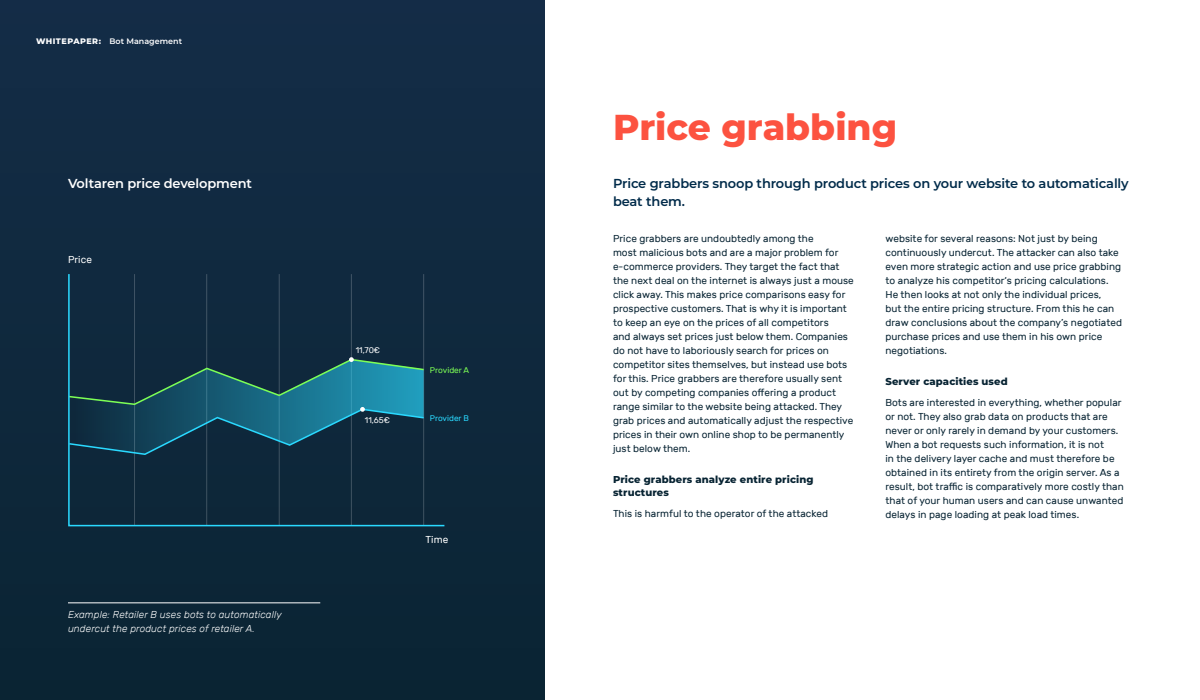
<style>
.page{position:relative;width:1200px;height:700px;background:#fff}
.page>*{position:absolute;margin:0;border:0;box-sizing:border-box;transform-origin:0 0}
.t1{font:800 36px "Montserrat";color:#fc5240}
.t2{font:600 13px/18px "Montserrat";letter-spacing:-.01em;color:#002b4a}
.t3{font:600 13px "Montserrat";letter-spacing:-.01em;color:#fff}
.t4{font:10px/14px "Rubik";letter-spacing:.005em;color:#082433}
.t5{font:italic 300 10px/14px "Rubik";letter-spacing:.01em;color:#fff}
.t6{font:800 10px/13px "Montserrat";letter-spacing:.01em;color:#082433}
.t7{font:10px "Rubik";letter-spacing:.005em;color:#fff}
.t8{font:8.3px "Rubik";color:#fff}
.t9{font:8.3px "Rubik";color:#7dff55}
.t10{font:8.2px "Rubik";color:#2ad9ff}
.t11{font:600 8px "Montserrat";color:#fff}
.s1{font-weight:800}
</style>
<div class="page">
<div style="left:0;top:0;width:545px;height:700px;background:#10293f"></div>
<hr style="left:68px;top:603px;width:252px;height:1px;background:#fff">
<svg style="left:68px;top:274px;width:377px;height:253px"></svg>
<p class="t11" style="left:36px;top:35px;width:148px"><span class="s1">WHITEPAPER:</span> Bot Management</p>
<h2 class="t3" style="left:68px;top:174px;width:186px">Voltaren price development</h2>
<p class="t7" style="left:68px;top:254px;width:25px">Price</p>
<p class="t5" style="left:68px;top:608px;width:215px">Example: Retailer B uses bots to automatically undercut the product prices of retailer A.</p>
<p class="t8" style="left:356px;top:346px;width:26px">11,70€</p>
<p class="t8" style="left:365px;top:416px;width:27px">11,65€</p>
<p class="t9" style="left:430px;top:365px;width:41px">Provider A</p>
<p class="t10" style="left:430px;top:414px;width:41px">Provider B</p>
<p class="t7" style="left:426px;top:534px;width:24px">Time</p>
<h1 class="t1" style="left:613px;top:101px;width:286px">Price grabbing</h1>
<h2 class="t2" style="left:613px;top:174px;width:517px">Price grabbers snoop through product prices on your website to automatically beat them.</h2>
<p class="t4" style="left:613px;top:232px;width:242px">Price grabbers are undoubtedly among the<br>most malicious bots and are a major problem for e-commerce providers. They target the fact that the next deal on the internet is always just a mouse click away. This makes price comparisons easy for prospective customers. That is why it is important to keep an eye on the prices of all competitors<br>and always set prices just below them. Companies do not have to laboriously search for prices on competitor sites themselves, but instead use bots for this. Price grabbers are therefore usually sent out by competing companies offering a product range similar to the website being attacked. They grab prices and automatically adjust the respective prices in their own online shop to be permanently just below them.</p>
<p class="t6" style="left:613px;top:473px;width:202px">Price grabbers analyze entire pricing structures</p>
<p class="t4" style="left:613px;top:507px;width:217px">This is harmful to the operator of the attacked</p>
<p class="t4" style="left:886px;top:232px;width:238px">website for several reasons: Not just by being continuously undercut. The attacker can also take even more strategic action and use price grabbing to analyze his competitor‘s pricing calculations.<br>He then looks at not only the individual prices,<br>but the entire pricing structure. From this he can draw conclusions about the company’s negotiated purchase prices and use them in his own price negotiations.</p>
<p class="t6" style="left:886px;top:375px;width:124px">Server capacities used</p>
<p class="t4" style="left:886px;top:396px;width:240px">Bots are interested in everything, whether popular or not. They also grab data on products that are never or only rarely in demand by your customers.<br>When a bot requests such information, it is not<br>in the delivery layer cache and must therefore be obtained in its entirety from the origin server. As a result, bot traffic is comparatively more costly than that of your human users and can cause unwanted delays in page loading at peak load times.</p>
</div>
